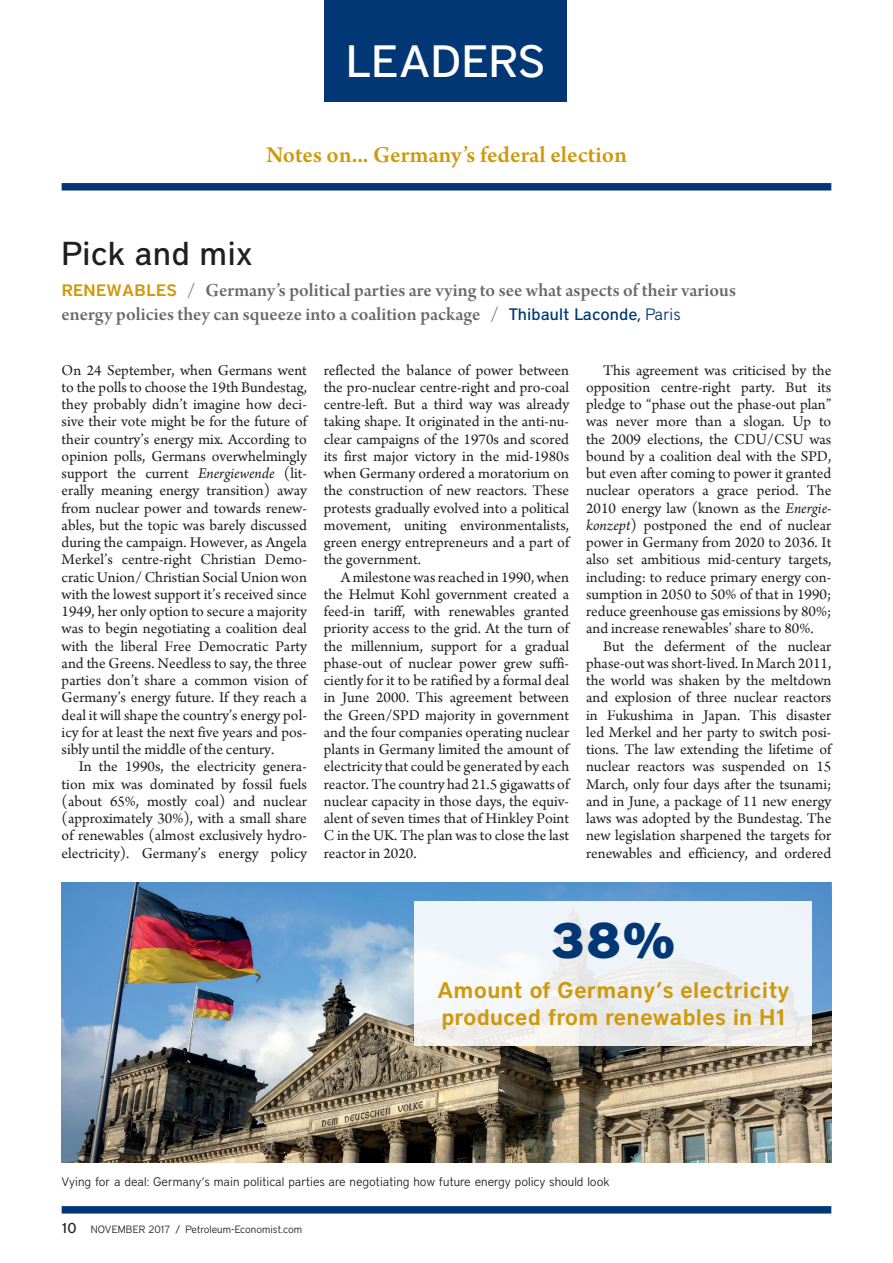
<style>
.page{position:relative;width:893px;height:1263px;background:#fff}
.page>*{position:absolute;margin:0;border:0;box-sizing:border-box;transform-origin:0 0}
.PullStat_Number{font:900 49.5px "District";color:#013775}
.t1{font:500 45px "District";letter-spacing:.01em;color:#fff}
.Headline{font:500 33px "District";color:#231f20}
.Running_Subhead_Head{font:600 24px "Arno Pro";color:#d0990c}
.PullStat_Text{font:600 22.5px/27px "District";letter-spacing:.005em;color:#d0990c}
.Standfirst{font:19.5px/23.2px "Arno Pro Smbd Subhead";letter-spacing:.005em;color:#69696c}
.Body_Indent{font:15.75px/17.2px "Arno Pro";color:#231f20;text-align:justify}
.Body{font:15.75px/17.2px "Arno Pro";color:#231f20;text-align:justify}
.Caption_No_Line{font:300 12.3px "District";color:#231f20}
.Footer_Verso{font:300 10.5px "District";color:#231f20}
.s1{font-family:"District";font-weight:600;font-size:16.5px;color:#d0990c}
.s2{font-family:"District";font-weight:500;font-size:16.5px;color:#013775}
.s3{font-family:"District";font-weight:300;font-size:16.5px;color:#013775}
.s4{font-style:italic}
.s5{font-weight:500;font-size:14.25px}
</style>
<div class="page">
<div style="left:62px;top:1206px;width:769px;height:7px;background:#013775"></div>
<div style="left:325px;top:0;width:242px;height:102px;background:#013775"></div>
<div style="left:62px;top:183px;width:769px;height:7px;background:#013775"></div>
<img style="left:62px;top:882px;width:769px;height:281px">
<div style="left:415px;top:901px;width:397px;height:145px;background:linear-gradient(to bottom,#eef6fd,#eeedeb)"></div>
<h2 class="t1" style="left:346px;top:35px;width:200px">LEADERS</h2>
<p class="Running_Subhead_Head" style="left:266px;top:141px;width:362px">Notes on... Germany’s federal election</p>
<p class="Headline" style="left:62px;top:233px;width:193px">Pick and mix</p>
<p class="Standfirst" style="left:62px;top:280px;width:676px"><span class="s1">RENEWABLES</span> / Germany’s political parties are vying to see what aspects of their various energy policies they can squeeze into a coalition package / <span class="s2">Thibault Laconde,</span> <span class="s3">Paris</span></p>
<p class="Body" style="left:62px;top:362px;width:247px">On 24 September, when Germans went to the polls to choose the 19th Bundestag, they probably didn’t imagine how deci&shy;sive their vote might be for the future of their country’s energy mix. According to opinion polls, Germans overwhelmingly support the current <span class="s4">Energiewende</span> (lit&shy;erally meaning energy transition) away from nuclear power and towards renew&shy;ables, but the topic was barely discussed during the campaign. However, as Angela Merkel’s centre-right Christian Demo&shy;cratic Union/ Christian Social Union won with the lowest support it’s received since 1949, her only option to secure a majority was to begin negotiating a coalition deal with the liberal Free Democratic Party and the Greens. Needless to say, the three parties don’t share a common vision of Germany’s energy future. If they reach a deal it will shape the country’s energy pol&shy;icy for at least the next five years and pos&shy;sibly until the middle of the century.</p>
<p class="Body_Indent" style="left:62px;top:759px;width:247px;text-indent:17px">In the 1990s, the electricity genera&shy;tion mix was dominated by fossil fuels (about 65%, mostly coal) and nuclear (approximately 30%), with a small share of renewables (almost exclusively hydro&shy;electricity). Germany’s energy policy</p>
<p class="Body_Indent" style="left:324px;top:362px;width:247px">reflected the balance of power between the pro-nuclear centre-right and pro-coal centre-left. But a third way was already taking shape. It originated in the anti-nu&shy;clear campaigns of the 1970s and scored its first major victory in the mid-1980s when Germany ordered a moratorium on the construction of new reactors. These protests gradually evolved into a political movement, uniting environmentalists, green energy entrepreneurs and a part of the government.</p>
<p class="Body_Indent" style="left:324px;top:569px;width:247px;text-indent:17px">A milestone was reached in 1990, when the Helmut Kohl government created a feed-in tariff, with renewables granted priority access to the grid. At the turn of the millennium, support for a gradual phase-out of nuclear power grew suffi&shy;ciently for it to be ratified by a formal deal in June 2000. This agreement between the Green/SPD majority in government and the four companies operating nuclear plants in Germany limited the amount of electricity that could be generated by each reactor. The country had 21.5 gigawatts of nuclear capacity in those days, the equiv&shy;alent of seven times that of Hinkley Point C in the UK. The plan was to close the last reactor in 2020.</p>
<p class="Body_Indent" style="left:586px;top:362px;width:247px;text-indent:17px">This agreement was criticised by the opposition centre-right party. But its pledge to “phase out the phase-out plan” was never more than a slogan. Up to the 2009 elections, the CDU/CSU was bound by a coalition deal with the SPD, but even after coming to power it granted nuclear operators a grace period. The 2010 energy law (known as the <span class="s4">Energie&shy;konzept</span>) postponed the end of nuclear power in Germany from 2020 to 2036. It also set ambitious mid-century targets, including: to reduce primary energy con&shy;sumption in 2050 to 50% of that in 1990; reduce greenhouse gas emissions by 80%; and increase renewables’ share to 80%.</p>
<p class="Body_Indent" style="left:586px;top:638px;width:247px;text-indent:17px">But the deferment of the nuclear phase-out was short-lived. In March 2011, the world was shaken by the meltdown and explosion of three nuclear reactors in Fukushima in Japan. This disaster led Merkel and her party to switch posi&shy;tions. The law extending the lifetime of nuclear reactors was suspended on 15<br>March, only four days after the tsunami; and in June, a package of 11 new energy laws was adopted by the Bundestag. The new legislation sharpened the targets for renewables and efficiency, and ordered</p>
<p class="PullStat_Number" style="left:551px;top:910px;width:127px">38%</p>
<p class="PullStat_Text" style="left:437px;top:976px;width:354px">Amount of Germany’s electricity produced from renewables in H1</p>
<p class="Caption_No_Line" style="left:62px;top:1174px;width:549px">Vying for a deal: Germany’s main political parties are negotiating how future energy policy should look</p>
<p class="Footer_Verso" style="left:62px;top:1223px;width:242px"><span class="s5">10</span> NOVEMBER 2017 / Petroleum-Economist.com</p>
</div>
